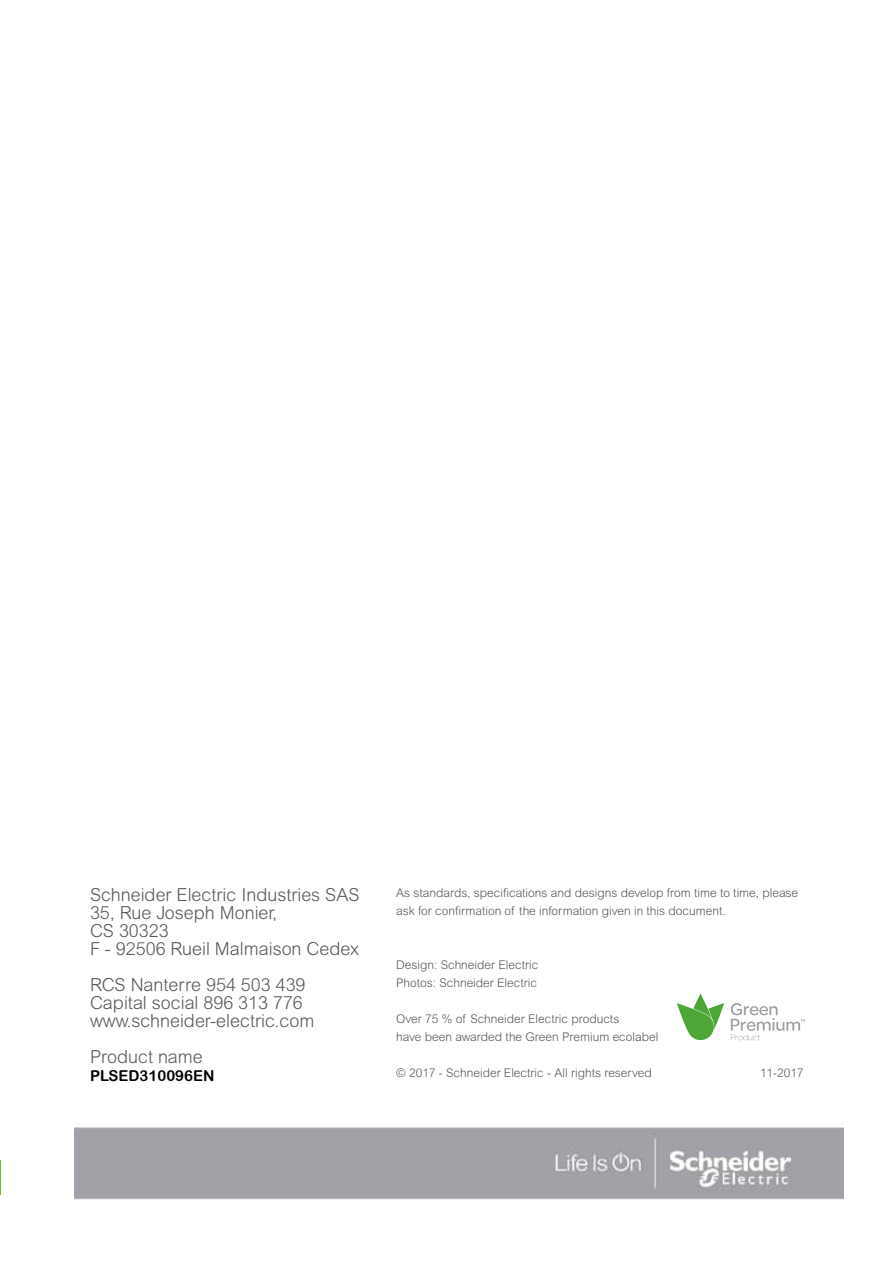
<style>
.page{position:relative;width:893px;height:1263px;background:#fff}
.page>*{position:absolute;margin:0;border:0;box-sizing:border-box;transform-origin:0 0}
.t1{font:300 18px/18px "Arial Rounded MT Std";color:#5a5757}
.t2{font:15px "Arial Rounded MT Bold";color:#000}
.t3{font:300 12px/18px "Arial Rounded MT Std";color:#5a5757}
</style>
<div class="page">
<hr style="left:0;top:1161px;width:1px;height:34px;background:#6fba2c">
<svg style="left:731px;top:1003px;width:74px;height:37px"></svg>
<svg style="left:677px;top:993px;width:47px;height:47px"></svg>
<img style="left:74px;top:1127px;width:770px;height:73px">
<h1 class="t1" style="left:90px;top:886px;width:271px">Schneider Electric Industries SAS<br>35, Rue Joseph Monier,<br>CS 30323<br>F - 92506 Rueil Malmaison Cedex</h1>
<h1 class="t1" style="left:90px;top:976px;width:226px">RCS Nanterre 954 503 439<br>Capital social 896 313 776 www.schneider-electric.com</h1>
<h1 class="t1" style="left:90px;top:1048px;width:114px">Product name</h1>
<p class="t2" style="left:90px;top:1067px;width:126px">PLSED310096EN</p>
<p class="t3" style="left:396px;top:883px;width:404px">As standards, specifications and designs develop from time to time, please ask for confirmation of the information given in this document.</p>
<p class="t3" style="left:396px;top:955px;width:144px">Design: Schneider Electric<br>Photos: Schneider Electric</p>
<p class="t3" style="left:396px;top:1009px;width:264px">Over 75 % of Schneider Electric products<br>have been awarded the Green Premium ecolabel</p>
<p class="t3" style="left:396px;top:1063px;width:257px">© 2017 - Schneider Electric - All rights reserved</p>
<p class="t3" style="left:760px;top:1063px;width:45px">11-2017</p>
</div>
